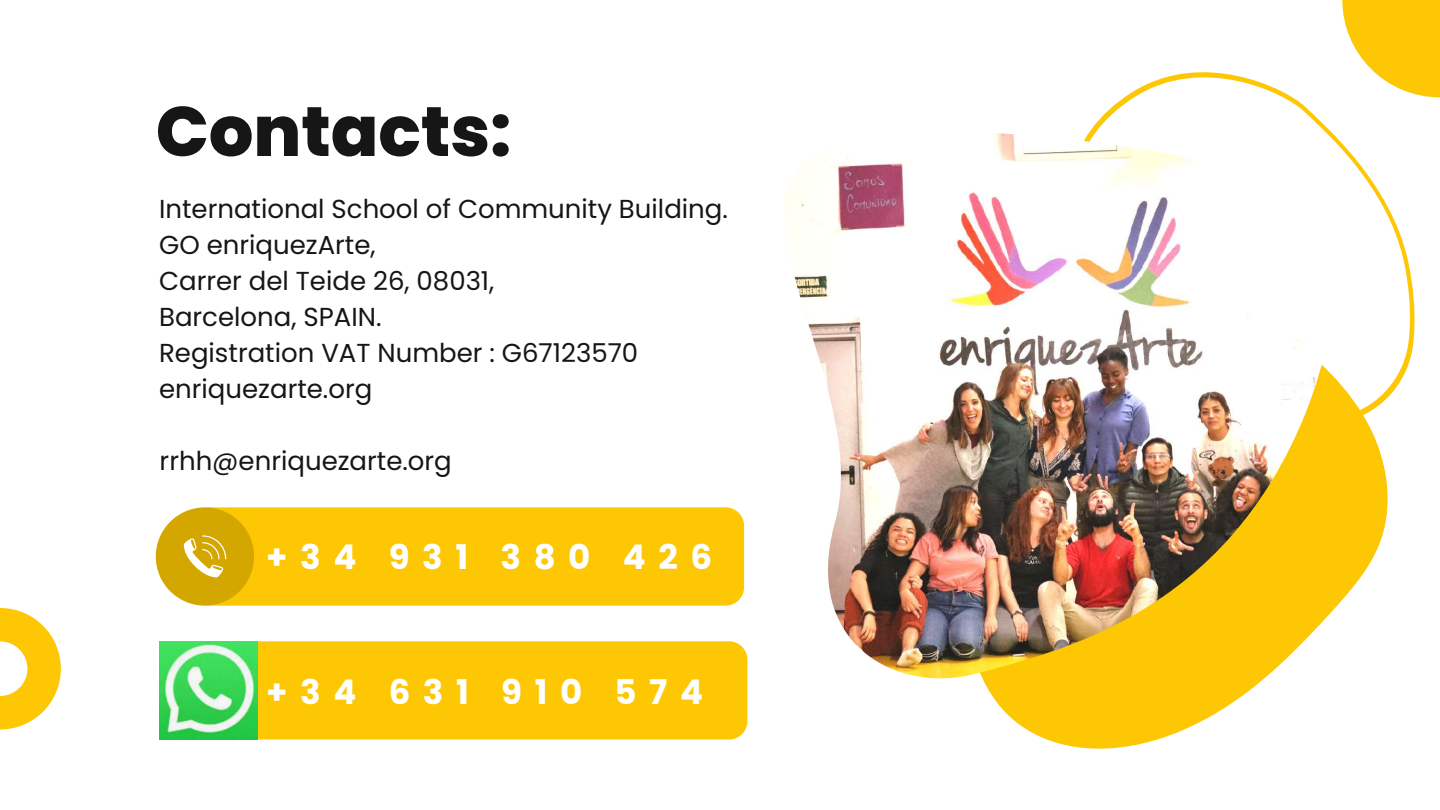
<style>
.page{position:relative;width:1440px;height:810px;background:#fff}
.page>*{position:absolute;margin:0;border:0;box-sizing:border-box;transform-origin:0 0}
.t1{font:800 70px "Poppins";color:#171616}
.t2{font:700 34px "Poppins";letter-spacing:.37em;color:#fff}
.t3{font:26px/36px "Poppins";color:#171616}
</style>
<div class="page">
<svg style="left:0;top:608px;width:61px;height:121px"></svg>
<div style="left:1342px;top:0;width:98px;height:37px;background:#fdc704"></div>
<svg style="left:982px;top:445px;width:406px;height:304px"></svg>
<svg style="left:1089px;top:37px;width:351px;height:408px"></svg>
<img style="left:785px;top:132px;width:545px;height:547px">
<div style="left:193px;top:507px;width:551px;height:99px;background:#fdc704;border-radius:18px"></div>
<div style="left:156px;top:507px;width:98px;height:99px;background:#d4a600;border-radius:50%"></div>
<svg style="left:184px;top:535px;width:42px;height:42px"></svg>
<div style="left:196px;top:641px;width:551px;height:99px;background:#fdc704;border-radius:18px"></div>
<img style="left:160px;top:641px;width:97px;height:99px">
<h1 class="t1" style="left:156px;top:83px;width:357px">Contacts:</h1>
<p class="t3" style="left:159px;top:190px;width:570px">International School of Community Building.<br>GO enriquezArte,<br>Carrer del Teide 26, 08031,<br>Barcelona, SPAIN.<br>Registration VAT Number : G67123570 enriquezarte.org</p>
<p class="t3" style="left:160px;top:442px;width:294px">rrhh@enriquezarte.org</p>
<h2 class="t2" style="left:266px;top:533px;width:447px">+34 931 380 426</h2>
<h2 class="t2" style="left:266px;top:669px;width:438px">+34 631 910 574</h2>
</div>
